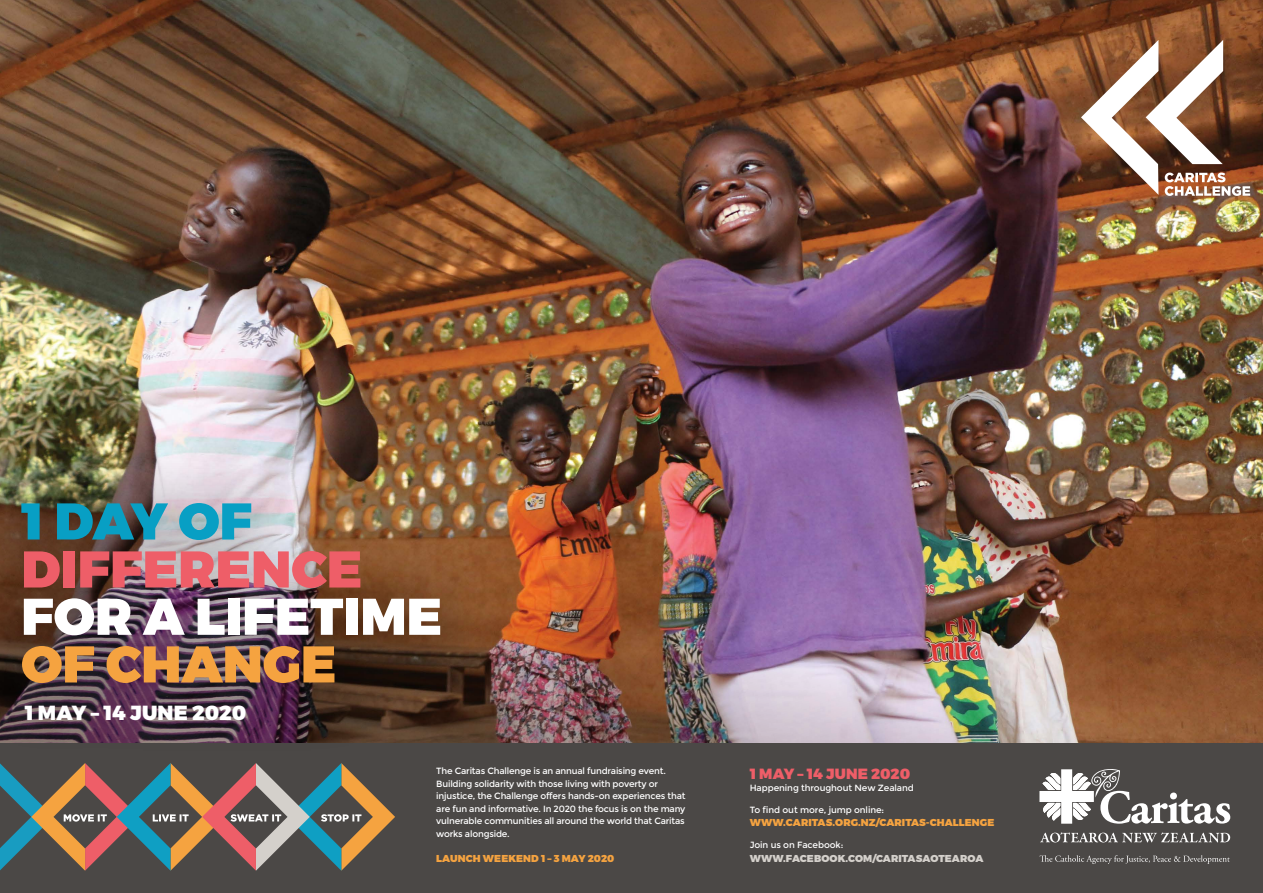
<style>
.page{position:relative;width:1263px;height:893px;background:#fff}
.page>*{position:absolute;margin:0;border:0;box-sizing:border-box;transform-origin:0 0}
.t1{font:900 51.53px "Montserrat";color:#fff}
.t2{font:900 51.53px "Montserrat";color:#ee5e68}
.t3{font:900 51.53px "Montserrat";color:#f5a340}
.t4{font:900 51.53px "Montserrat";color:#089fc4}
.t5{font:900 20.4px "Montserrat";color:#fff}
.t6{font:900 14.77px "Montserrat";color:#ee5e68}
.t7{font:900 10.05px "Montserrat";letter-spacing:.01em;color:#f5a340}
.t8{font:900 10.05px "Montserrat";letter-spacing:.01em;color:#d4d0cb}
.t9{font:9px/12.6px "Montserrat";letter-spacing:-.02em;color:#fff}
</style>
<div class="page">
<img style="left:0;top:0;width:1263px;height:365px">
<img style="left:0;top:365px;width:1263px;height:378px">
<div style="left:0;top:743px;width:1263px;height:150px;background:#4b4846"></div>
<svg style="left:0;top:763px;width:395px;height:108px"></svg>
<svg style="left:1040px;top:832px;width:190px;height:10px"></svg>
<svg style="left:1039px;top:855px;width:191px;height:9px"></svg>
<svg style="left:1039px;top:769px;width:191px;height:55px"></svg>
<svg style="left:1081px;top:40px;width:169px;height:156px"></svg>
<div style="left:0;top:442px;width:508px;height:317px;background:#000;opacity:.19"></div>
<h1 class="t4" style="left:21px;top:489px;width:232px">1 DAY OF</h1>
<h1 class="t2" style="left:21px;top:537px;width:342px">DIFFERENCE</h1>
<h1 class="t1" style="left:21px;top:584px;width:422px">FOR A LIFETIME</h1>
<h1 class="t3" style="left:21px;top:632px;width:317px">OF CHANGE</h1>
<h2 class="t5" style="left:25px;top:700px;width:223px">1 MAY – 14 JUNE 2020</h2>
<p class="t9" style="left:436px;top:765px;width:251px">The Caritas Challenge is an annual fundraising event.<br>Building solidarity with those living with poverty or injustice, the Challenge offers hands-on experiences that are fun and informative. In 2020 the focus is on the many vulnerable communities all around the world that Caritas works alongside.</p>
<p class="t7" style="left:436px;top:852px;width:180px">LAUNCH WEEKEND 1 – 3 MAY 2020</p>
<h3 class="t6" style="left:750px;top:764px;width:162px">1 MAY – 14 JUNE 2020</h3>
<p class="t9" style="left:750px;top:782px;width:166px">Happening throughout New Zealand</p>
<p class="t9" style="left:750px;top:803px;width:136px">To find out more, jump online:</p>
<p class="t7" style="left:750px;top:816px;width:246px">WWW.CARITAS.ORG.NZ/CARITAS-CHALLENGE</p>
<p class="t9" style="left:750px;top:838px;width:95px">Join us on Facebook:</p>
<p class="t8" style="left:750px;top:852px;width:235px">WWW.FACEBOOK.COM/CARITASAOTEAROA</p>
</div>
